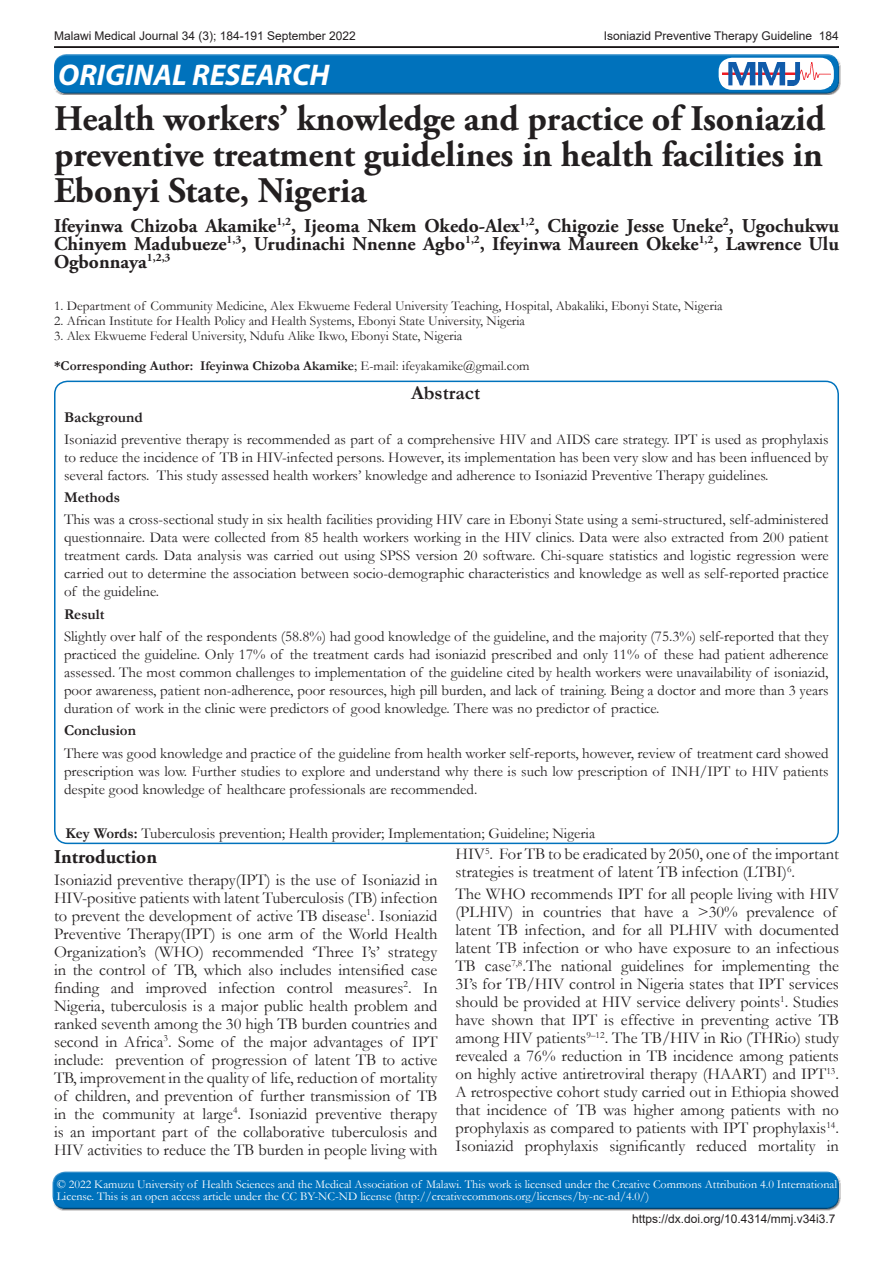
<style>
.page{position:relative;width:893px;height:1263px;background:#fff}
.page>*{position:absolute;margin:0;border:0;box-sizing:border-box;transform-origin:0 0}
.t1{font:700 36px/36px "Adobe Garamond Pro";color:#231f20;text-align:justify}
.t2{font:italic 700 30px "Myriad Pro";color:#fff}
.MMJ_Author_Name{font:700 19.5px/18px "Adobe Garamond Pro";color:#231f20;text-align:justify}
.MMJ_Heading_1{font:700 19.5px "Adobe Garamond Pro";color:#231f20}
.MMJ_Main_Abstract_He{font:700 19.5px "Garamond";color:#231f20}
.MMJ_Body_Text{font:16.5px/18px "Garamond";color:#231f20}
.MMJ_Body_Text-2{font:15px/18px "Garamond";color:#231f20;text-align:justify}
.MMJ_Body_Text-3{font:700 15px "Garamond";color:#231f20}
.MMJ_Author_Instituti{font:13.5px "Garamond";color:#231f20}
.MMJ_Author_Instituti-2{font:700 13.5px "Garamond";color:#231f20}
.t3{font:12px/12px "Garamond";color:#fff}
.MMJ_Article_heading{font:12px "Arial";color:#231f20}
.s1{font-weight:400}
.s2{font-weight:700}
</style>
<div class="page">
<div style="left:51px;top:43px;width:792px;height:6px;background:#231f20;opacity:.75"></div>
<div style="left:51px;top:1169px;width:790px;height:36px;background:#fff;opacity:.75"></div>
<div style="left:51px;top:1176px;width:790px;height:34px;background:#231f20;opacity:.75"></div>
<div style="left:52px;top:52px;width:789px;height:39px;background:#fff;opacity:.75"></div>
<div style="left:52px;top:58px;width:789px;height:37px;background:#231f20;opacity:.75"></div>
<div style="left:719px;top:58px;width:115px;height:32px;background:#fff;border-radius:13px"></div>
<img style="left:722px;top:62px;width:108px;height:23px">
<div style="left:54px;top:381px;width:785px;height:463px;border:2px solid #0072bc;border-radius:13px"></div>
<p class="MMJ_Article_heading" style="left:54px;top:28px;width:303px">Malawi Medical Journal 34 (3); 184-191 September 2022</p>
<p class="MMJ_Article_heading" style="left:604px;top:28px;width:237px">Isoniazid Preventive Therapy Guideline 184</p>
<h2 class="t2" style="left:58px;top:55px;width:273px">ORIGINAL RESEARCH</h2>
<p class="t1" style="left:54px;top:102px;width:773px">Health workers’ knowledge and practice of Isoniazid preventive treatment guidelines in health facilities in Ebonyi State, Nigeria</p>
<p class="MMJ_Author_Name" style="left:54px;top:217px;width:786px">Ifeyinwa Chizoba Akamike<sup>1,2</sup>, Ijeoma Nkem Okedo-Alex<sup>1,2</sup>, Chigozie Jesse Uneke<sup>2</sup>, Ugochukwu Chinyem Madubueze<sup>1,3</sup>, Urudinachi Nnenne Agbo<sup>1,2</sup>, Ifeyinwa Maureen Okeke<sup>1,2</sup>, Lawrence Ulu Ogbonnaya<sup>1,2,3</sup></p>
<p class="MMJ_Author_Instituti" style="left:54px;top:296px;width:670px">1. Department of Community Medicine, Alex Ekwueme Federal University Teaching, Hospital, Abakaliki, Ebonyi State, Nigeria</p>
<p class="MMJ_Author_Instituti" style="left:54px;top:311px;width:472px">2. African Institute for Health Policy and Health Systems, Ebonyi State University, Nigeria</p>
<p class="MMJ_Author_Instituti" style="left:54px;top:326px;width:410px">3. Alex Ekwueme Federal University, Ndufu Alike Ikwo, Ebonyi State, Nigeria</p>
<p class="MMJ_Author_Instituti-2" style="left:54px;top:356px;width:477px">*Corresponding Author: Ifeyinwa Chizoba Akamike<span class="s1">; E-mail: ifeyakamike@gmail.com</span></p>
<p class="MMJ_Main_Abstract_He" style="left:411px;top:380px;width:71px">Abstract</p>
<p class="MMJ_Body_Text-3" style="left:64px;top:407px;width:80px">Background</p>
<p class="MMJ_Body_Text-2" style="left:64px;top:430px;width:766px">Isoniazid preventive therapy is recommended as part of a comprehensive HIV and AIDS care strategy. IPT is used as prophylaxis to reduce the incidence of TB in HIV-infected persons. However, its implementation has been very slow and has been influenced by several factors. This study assessed health workers’ knowledge and adherence to Isoniazid Preventive Therapy guidelines.</p>
<p class="MMJ_Body_Text-3" style="left:64px;top:487px;width:58px">Methods</p>
<p class="MMJ_Body_Text-2" style="left:64px;top:510px;width:766px">This was a cross-sectional study in six health facilities providing HIV care in Ebonyi State using a semi-structured, self-administered questionnaire. Data were collected from 85 health workers working in the HIV clinics. Data were also extracted from 200 patient treatment cards. Data analysis was carried out using SPSS version 20 software. Chi-square statistics and logistic regression were carried out to determine the association between socio-demographic characteristics and knowledge as well as self-reported practice of the guideline.</p>
<p class="MMJ_Body_Text-3" style="left:64px;top:604px;width:42px">Result</p>
<p class="MMJ_Body_Text-2" style="left:64px;top:627px;width:766px">Slightly over half of the respondents (58.8%) had good knowledge of the guideline, and the majority (75.3%) self-reported that they practiced the guideline. Only 17% of the treatment cards had isoniazid prescribed and only 11% of these had patient adherence assessed. The most common challenges to implementation of the guideline cited by health workers were unavailability of isoniazid, poor awareness, patient non-adherence, poor resources, high pill burden, and lack of training. Being a doctor and more than 3 years duration of work in the clinic were predictors of good knowledge. There was no predictor of practice.</p>
<p class="MMJ_Body_Text-3" style="left:64px;top:720px;width:74px">Conclusion</p>
<p class="MMJ_Body_Text-2" style="left:64px;top:743px;width:766px">There was good knowledge and practice of the guideline from health worker self-reports, however, review of treatment card showed prescription was low. Further studies to explore and understand why there is such low prescription of INH/IPT to HIV patients despite good knowledge of healthcare professionals are recommended.</p>
<p class="MMJ_Body_Text-2" style="left:66px;top:824px;width:531px"><span class="s2">Key Words:</span> Tuberculosis prevention; Health provider; Implementation; Guideline; Nigeria</p>
<p class="MMJ_Heading_1" style="left:54px;top:845px;width:105px">Introduction</p>
<p class="MMJ_Body_Text" style="left:54px;top:870px;width:385px;text-align:justify">Isoniazid preventive therapy(IPT) is the use of Isoniazid in HIV-positive patients with latent Tuberculosis (TB) infection to prevent the development of active TB disease<sup>1</sup>. Isoniazid Preventive Therapy(IPT) is one arm of the World Health Organization’s (WHO) recommended ‘Three I’s’ strategy in the control of TB, which also includes intensified case finding and improved infection control measures<sup>2</sup>. In Nigeria, tuberculosis is a major public health problem and ranked seventh among the 30 high TB burden countries and second in Africa<sup>3</sup>. Some of the major advantages of IPT include: prevention of progression of latent TB to active TB, improvement in the quality of life, reduction of mortality of children, and prevention of further transmission of TB in the community at large<sup>4</sup>. Isoniazid preventive therapy is an important part of the collaborative tuberculosis and HIV activities to reduce the TB burden in people living with</p>
<p class="MMJ_Body_Text" style="left:455px;top:844px;width:385px">HIV<sup>5</sup>. For TB to be eradicated by 2050, one of the important strategies is treatment of latent TB infection (LTBI)<sup>6</sup>.</p>
<p class="MMJ_Body_Text" style="left:455px;top:885px;width:385px">The WHO recommends IPT for all people living with HIV (PLHIV) in countries that have a &gt;30% prevalence of latent TB infection, and for all PLHIV with documented latent TB infection or who have exposure to an infectious TB case<sup>7,8</sup>.The national guidelines for implementing the 3I’s for TB/HIV control in Nigeria states that IPT services should be provided at HIV service delivery points<sup>1</sup>. Studies have shown that IPT is effective in preventing active TB among HIV patients<sup>9–12</sup>. The TB/HIV in Rio (THRio) study revealed a 76% reduction in TB incidence among patients on highly active antiretroviral therapy (HAART) and IPT<sup>13</sup>.<br>A retrospective cohort study carried out in Ethiopia showed that incidence of TB was higher among patients with no prophylaxis as compared to patients with IPT prophylaxis<sup>14</sup>.<br>Isoniazid prophylaxis significantly reduced mortality in</p>
<p class="t3" style="left:57px;top:1178px;width:782px">© 2022 Kamuzu University of Health Sciences and the Medical Association of Malawi. This work is licensed under the Creative Commons Attribution 4.0 International<br>License. This is an open access article under the CC BY-NC-ND license (http://creativecommons.org/licenses/by-nc-nd/4.0/)</p>
<p class="MMJ_Article_heading" style="left:632px;top:1210px;width:205px">https://dx.doi.org/10.4314/mmj.v34i3.7</p>
</div>
